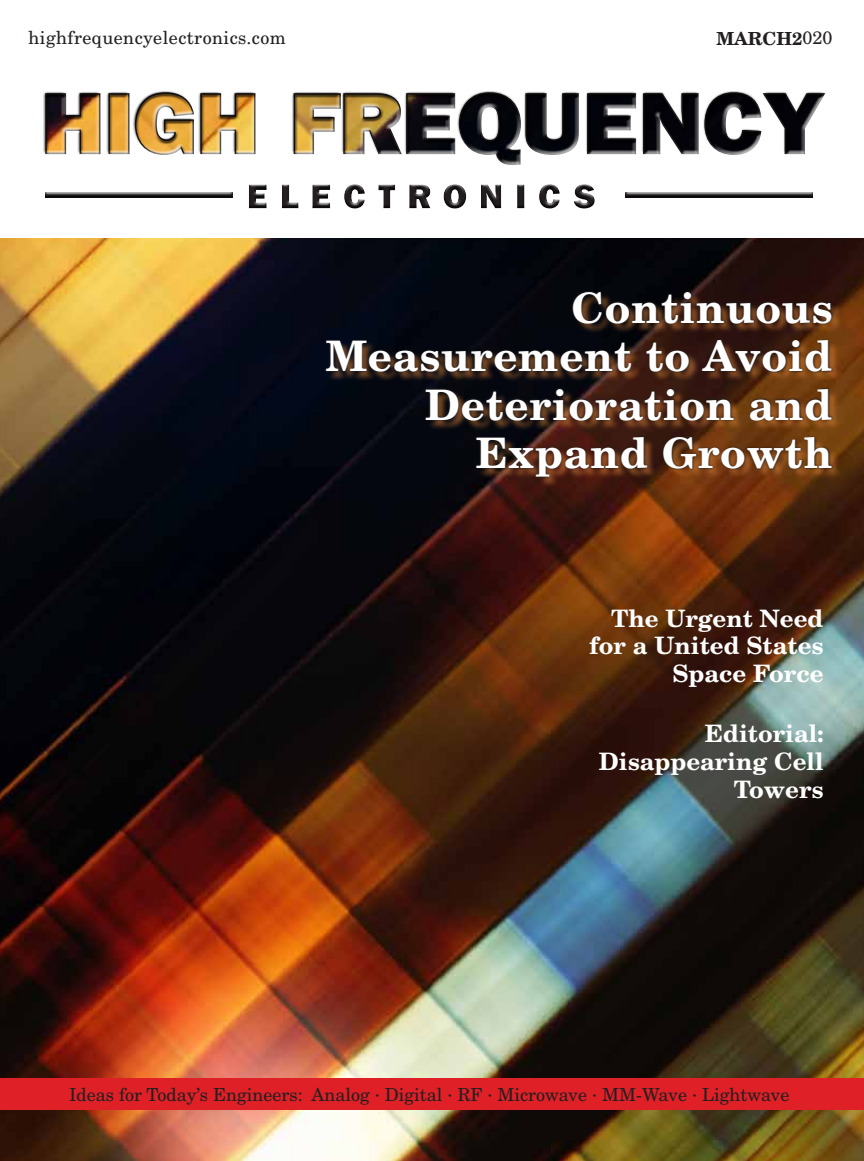
<style>
.page{position:relative;width:864px;height:1161px;background:#fff}
.page>*{position:absolute;margin:0;border:0;box-sizing:border-box;transform-origin:0 0}
.t1{font:700 42px/48.3px "New Century Schlbk";letter-spacing:.02em;color:#fff;text-align:right}
.t2{font:700 24px/27.6px "New Century Schlbk";color:#fff;text-align:right}
.t3{font:18px "New Century Schlbk";color:#231f20}
.t4{font:18px "New Century Schlbk";letter-spacing:.025em;color:#231f20}
.t5{font:700 18px "New Century Schlbk";color:#231f20}
.s1{font-weight:400}
</style>
<div class="page">
<img style="left:0;top:238px;width:864px;height:923px">
<div style="left:0;top:0;width:864px;height:232px;background:#231f20;opacity:.75"></div>
<div style="left:42px;top:180px;width:774px;height:27px;background:#fff"></div>
<div style="left:42px;top:186px;width:774px;height:26px;background:#231f20;opacity:.75"></div>
<div style="left:0;top:221px;width:864px;height:17px;background:#fff"></div>
<div style="left:327px;top:293px;width:515px;height:194px;background:#ca7937;opacity:.6"></div>
<svg style="left:324px;top:289px;width:510px;height:190px;background:#2c1b14"></svg>
<div style="left:0;top:1078px;width:864px;height:31px;background:#df2027"></div>
<p class="t4" style="left:28px;top:27px;width:259px">highfrequencyelectronics.com</p>
<p class="t5" style="left:716px;top:27px;width:118px">MARCH2<span class="s1">020</span></p>
<h1 class="t1" style="left:326px;top:283px;width:508px">Continuous<br>Measurement to Avoid<br>Deterioration and<br>Expand Growth</h1>
<p class="t2" style="left:589px;top:604px;width:236px">The Urgent Need for a United States<br>Space Force</p>
<p class="t2" style="left:599px;top:720px;width:227px">Editorial:<br>Disappearing Cell<br>Towers</p>
<p class="t3" style="left:69px;top:1084px;width:722px">Ideas for Today’s Engineers: Analog · Digital · RF · Microwave · MM-Wave · Lightwave</p>
</div>
